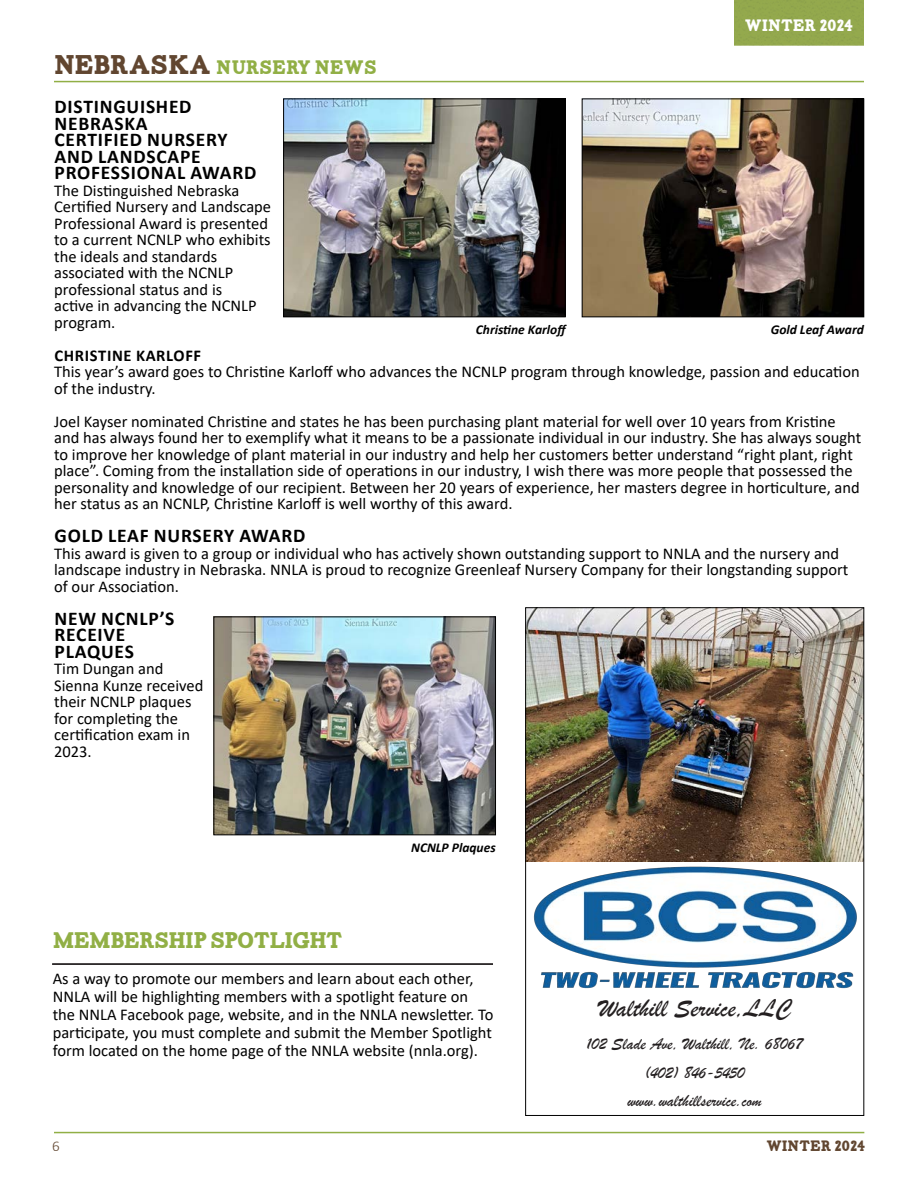
<style>
.page{position:relative;width:918px;height:1188px;background:#fff}
.page>*{position:absolute;margin:0;border:0;box-sizing:border-box;transform-origin:0 0}
.t1{font:25.95px "Brush Script";color:#231f20}
.Headline{font:22.5px "Carton";letter-spacing:-.04em;color:#91af45}
.Headline-2{font:700 19.5px/16.5px "Calibri";letter-spacing:.04em;color:#000}
.t2{font:19.5px "Carton";color:#91af45}
.t3{font:17.4px/28.8px "Brush Script";color:#231f20;text-align:center}
.Headline-3{font:16.5px/16.5px "Calibri";color:#000}
.Headline-4{font:700 16.5px "Calibri";letter-spacing:.04em;color:#000}
.t4{font:16.5px "Carton";letter-spacing:-.015em;color:#fff}
.t5{font:15px "Carton";letter-spacing:-.01em;color:#614630}
.t6{font:300 15px "Calibri";color:#614630}
.Headline-5{font:italic 700 13.5px "Calibri";color:#000}
.s1{font-size:27px;color:#614630}
</style>
<div class="page">
<hr style="left:54px;top:1132px;width:810px;height:1px;background:#91af45">
<hr style="left:54px;top:81px;width:810px;height:1px;background:#91af45">
<div style="left:734px;top:0;width:130px;height:45px;background:#93a84d"></div>
<img style="left:527px;top:610px;width:335px;height:379px">
<img style="left:285px;top:101px;width:278px;height:214px">
<div style="left:283px;top:99px;width:282px;height:218px;border:1px solid #000"></div>
<img style="left:584px;top:101px;width:278px;height:214px">
<div style="left:582px;top:99px;width:282px;height:218px;border:1px solid #000"></div>
<img style="left:216px;top:619px;width:278px;height:214px">
<div style="left:214px;top:617px;width:282px;height:218px;border:1px solid #000"></div>
<hr style="left:52px;top:964px;width:441px;height:1px;background:#231f20">
<p class="t2" style="left:54px;top:60px;width:324px"><span class="s1">NEBRASKA</span> NURSERY NEWS</p>
<p class="t4" style="left:745px;top:18px;width:110px">WINTER 2024</p>
<p class="Headline-2" style="left:55px;top:98px;width:203px">DISTINGUISHED<br>NEBRASKA<br>CERTIFIED NURSERY<br>AND LANDSCAPE<br>PROFESSIONAL AWARD</p>
<p class="Headline-3" style="left:54px;top:182px;width:219px">The Distinguished Nebraska<br>Certified Nursery and Landscape<br>Professional Award is presented to a current NCNLP who exhibits the ideals and standards associated with the NCNLP professional status and is<br>active in advancing the NCNLP program.</p>
<p class="Headline-4" style="left:55px;top:344px;width:148px">CHRISTINE KARLOFF</p>
<p class="Headline-3" style="left:54px;top:363px;width:807px">This year’s award goes to Christine Karloff who advances the NCNLP program through knowledge, passion and education of the industry.</p>
<p class="Headline-3" style="left:54px;top:413px;width:809px">Joel Kayser nominated Christine and states he has been purchasing plant material for well over 10 years from Kristine and has always found her to exemplify what it means to be a passionate individual in our industry. She has always sought to improve her knowledge of plant material in our industry and help her customers better understand “right plant, right place”. Coming from the installation side of operations in our industry, I wish there was more people that possessed the personality and knowledge of our recipient. Between her 20 years of experience, her masters degree in horticulture, and her status as an NCNLP, Christine Karloff is well worthy of this award.</p>
<p class="Headline-2" style="left:55px;top:527px;width:252px">GOLD LEAF NURSERY AWARD</p>
<p class="Headline-3" style="left:54px;top:545px;width:796px">This award is given to a group or individual who has actively shown outstanding support to NNLA and the nursery and landscape industry in Nebraska. NNLA is proud to recognize Greenleaf Nursery Company for their longstanding support of our Association.</p>
<p class="Headline-2" style="left:55px;top:610px;width:121px">NEW NCNLP’S<br>RECEIVE<br>PLAQUES</p>
<p class="Headline-3" style="left:54px;top:660px;width:151px">Tim Dungan and<br>Sienna Kunze received their NCNLP plaques for completing the certification exam in<br>2023.</p>
<p class="Headline-5" style="left:476px;top:320px;width:94px">Christine Karloff</p>
<p class="Headline-5" style="left:771px;top:320px;width:95px">Gold Leaf Award</p>
<p class="Headline-5" style="left:411px;top:838px;width:86px">NCNLP Plaques</p>
<p class="Headline" style="left:53px;top:931px;width:292px">MEMBERSHIP SPOTLIGHT</p>
<p class="Headline-3" style="left:53px;top:969px;width:442px;line-height:18px">As a way to promote our members and learn about each other, NNLA will be highlighting members with a spotlight feature on the NNLA Facebook page, website, and in the NNLA newsletter. To participate, you must complete and submit the Member Spotlight form located on the home page of the NNLA website (nnla.org).</p>
<p class="t1" style="left:598px;top:992px;width:194px">Walthill Service,LLC</p>
<p class="t3" style="left:587px;top:1029px;width:218px">102 Slade Ave, Walthill, Ne. 68067 (402) 846-5450 www.walthillservice.com</p>
<p class="t6" style="left:52px;top:1137px;width:9px">6</p>
<p class="t5" style="left:766px;top:1140px;width:101px">WINTER 2024</p>
</div>
